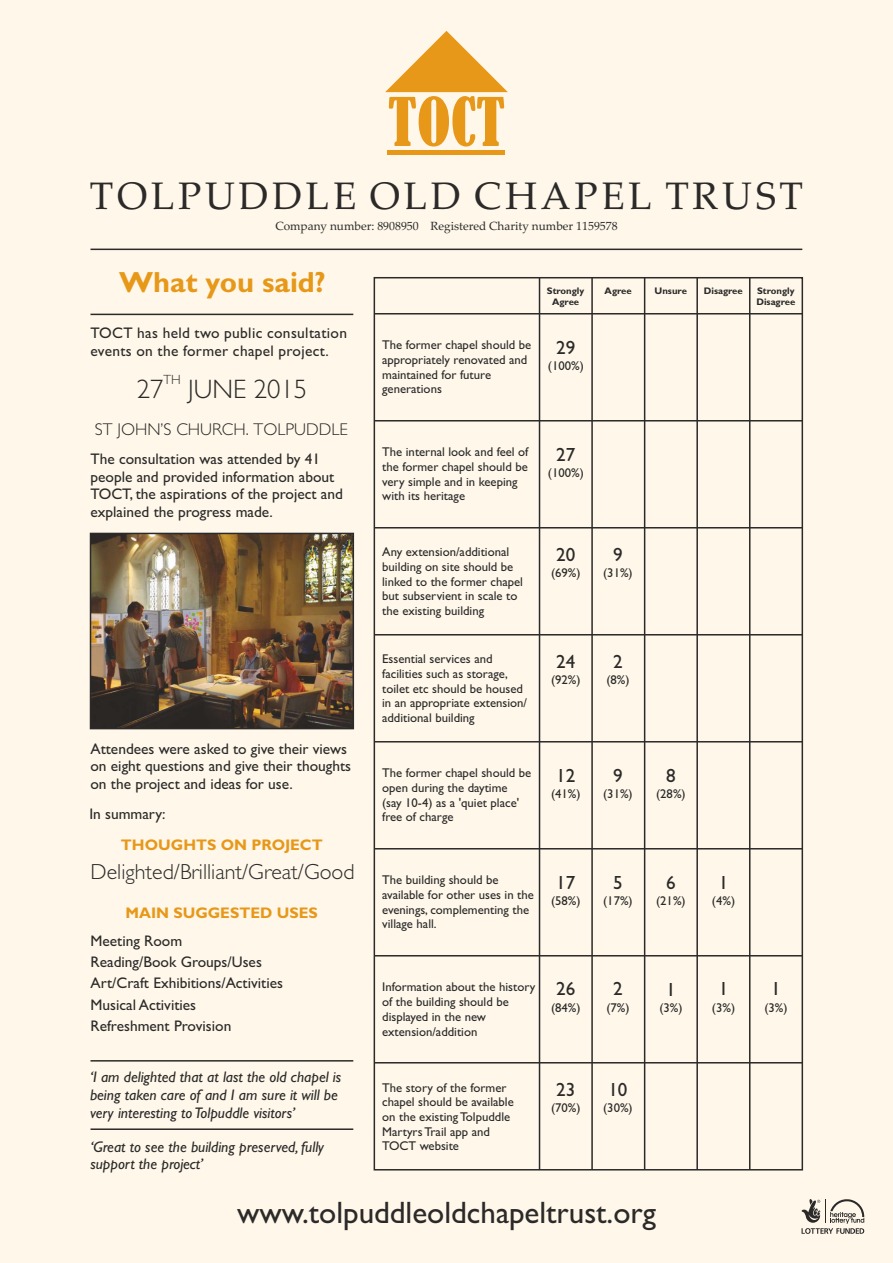
<style>
.page{position:relative;width:893px;height:1263px;background:#fff}
.page>*{position:absolute;margin:0;border:0;box-sizing:border-box;transform-origin:0 0}
.t1{font:38.4px "Palatino Linotype";letter-spacing:.095em;color:#2b2a29}
.t2{font:31.05px "Gill Sans";color:#2b2a29}
.t3{font:700 29.1px "Gill Sans";color:#e79819}
.t4{font:300 26.85px "Gill Sans";color:#2b2a29}
.t5{font:300 21.9px "Gill Sans";color:#2b2a29}
.t6{font:19.05px "Gill Sans";color:#2b2a29}
.t7{font:300 17.1px "Gill Sans";color:#2b2a29}
.t8{font:15.3px/17.9px "Gill Sans";color:#2b2a29}
.t9{font:italic 15.3px/17.9px "Gill Sans";color:#2b2a29}
.t10{font:15.3px/17.9px "Gill Sans";letter-spacing:.02em;color:#2b2a29}
.t11{font:700 15.3px "Gill Sans";color:#e79819}
.t12{font:300 13.35px "Gill Sans";color:#2b2a29}
.t13{font:12.75px/14.7px "Gill Sans";color:#2b2a29}
.t14{font:11.85px "Palatino Linotype";color:#2b2a29}
.t15{font:700 9.6px/11.1px "Gill Sans";color:#2b2a29;text-align:center}
</style>
<div class="page">
<div style="left:0;top:0;width:892px;height:1263px;background:#fef7ea"></div>
<svg style="left:801px;top:1199px;width:63px;height:35px"></svg>
<svg style="left:385px;top:31px;width:123px;height:116px"></svg>
<hr style="left:388px;top:150px;width:117px;height:4px;background:#e79819">
<hr style="left:91px;top:249px;width:711px;height:1px;background:#2b2a29">
<img style="left:93px;top:536px;width:258px;height:190px">
<div style="left:90px;top:533px;width:264px;height:196px;border:2px solid #2b2a29"></div>
<hr style="left:91px;top:1060px;width:262px;height:1px;background:#2b2a29">
<hr style="left:91px;top:1128px;width:262px;height:2px;background:#2b2a29">
<div style="left:374px;top:277px;width:429px;height:893px;border:2px solid #2b2a29"></div>
<hr style="left:374px;top:313px;width:428px;height:1px;background:#2b2a29">
<hr style="left:374px;top:420px;width:428px;height:1px;background:#2b2a29">
<hr style="left:374px;top:527px;width:428px;height:1px;background:#2b2a29">
<hr style="left:374px;top:634px;width:428px;height:1px;background:#2b2a29">
<hr style="left:374px;top:741px;width:428px;height:1px;background:#2b2a29">
<hr style="left:374px;top:848px;width:428px;height:1px;background:#2b2a29">
<hr style="left:374px;top:955px;width:428px;height:1px;background:#2b2a29">
<hr style="left:374px;top:1062px;width:428px;height:1px;background:#2b2a29">
<hr style="left:749px;top:278px;width:1px;height:892px;background:#2b2a29">
<hr style="left:696px;top:278px;width:2px;height:892px;background:#2b2a29">
<hr style="left:644px;top:278px;width:1px;height:892px;background:#2b2a29">
<hr style="left:591px;top:278px;width:2px;height:892px;background:#2b2a29">
<hr style="left:539px;top:278px;width:1px;height:892px;background:#2b2a29">
<hr style="left:91px;top:314px;width:262px;height:1px;background:#2b2a29">
<h1 class="t1" style="left:90px;top:181px;width:715px">TOLPUDDLE OLD CHAPEL TRUST</h1>
<p class="t14" style="left:275px;top:221px;width:344px">Company number: 8908950 Registered Charity number 1159578</p>
<h3 class="t3" style="left:119px;top:271px;width:208px">What you said?</h3>
<p class="t10" style="left:91px;top:325px;width:258px">TOCT has held two public consultation events on the former chapel project.</p>
<p class="t12" style="left:163px;top:375px;width:19px">TH</p>
<h3 class="t4" style="left:137px;top:379px;width:172px">27 JUNE 2015</h3>
<h3 class="t7" style="left:95px;top:423px;width:254px">ST JOHN’S CHURCH. TOLPUDDLE</h3>
<p class="t8" style="left:91px;top:451px;width:254px">The consultation was attended by 41 people and provided information about TOCT, the aspirations of the project and explained the progress made.</p>
<p class="t8" style="left:91px;top:741px;width:262px">Attendees were asked to give their views on eight questions and give their thoughts on the project and ideas for use.</p>
<p class="t8" style="left:89px;top:806px;width:78px">In summary:</p>
<p class="t11" style="left:121px;top:839px;width:203px">THOUGHTS ON PROJECT</p>
<h3 class="t5" style="left:91px;top:864px;width:266px">Delighted/Brilliant/Great/Good</h3>
<p class="t11" style="left:125px;top:907px;width:194px">MAIN SUGGESTED USES</p>
<p class="t8" style="left:91px;top:931px;width:194px;line-height:21.5px">Meeting Room<br>Reading/Book Groups/Uses<br>Art/Craft Exhibitions/Activities<br>Musical Activities<br>Refreshment Provision</p>
<p class="t9" style="left:90px;top:1070px;width:253px">‘I am delighted that at last the old chapel is being taken care of and I am sure it will be very interesting to Tolpuddle visitors’</p>
<p class="t9" style="left:90px;top:1139px;width:235px">‘Great to see the building preserved, fully support the project’</p>
<p class="t13" style="left:382px;top:339px;width:151px">The former chapel should be appropriately renovated and maintained for future generations</p>
<p class="t15" style="left:547px;top:286px;width:39px">Strongly<br>Agree</p>
<p class="t15" style="left:605px;top:286px;width:29px">Agree</p>
<p class="t15" style="left:655px;top:286px;width:34px">Unsure</p>
<p class="t15" style="left:704px;top:286px;width:40px">Disagree</p>
<p class="t15" style="left:756px;top:286px;width:40px;text-align:left">Strongly<br>Disagree</p>
<h3 class="t6" style="left:556px;top:340px;width:21px">29</h3>
<p class="t13" style="left:548px;top:360px;width:37px">(100%)</p>
<p class="t13" style="left:382px;top:446px;width:148px">The internal look and feel of the former chapel should be very simple and in keeping with its heritage</p>
<p class="t13" style="left:382px;top:546px;width:142px">Any extension/additional building on site should be linked to the former chapel but subservient in scale to the existing building</p>
<p class="t13" style="left:382px;top:653px;width:146px">Essential services and facilities such as storage, toilet etc should be housed in an appropriate extension/ additional building</p>
<p class="t13" style="left:382px;top:767px;width:151px">The former chapel should be open during the daytime<br>(say 10-4) as a 'quiet place' free of charge</p>
<h3 class="t6" style="left:556px;top:447px;width:21px">27</h3>
<p class="t13" style="left:548px;top:467px;width:37px">(100%)</p>
<h3 class="t6" style="left:556px;top:547px;width:21px">20</h3>
<p class="t13" style="left:551px;top:566px;width:31px">(69%)</p>
<h3 class="t6" style="left:556px;top:654px;width:21px">24</h3>
<p class="t13" style="left:551px;top:673px;width:31px">(92%)</p>
<h3 class="t6" style="left:556px;top:768px;width:21px">12</h3>
<p class="t13" style="left:551px;top:787px;width:31px">(41%)</p>
<h3 class="t6" style="left:613px;top:547px;width:11px">9</h3>
<p class="t13" style="left:603px;top:566px;width:31px">(31%)</p>
<h3 class="t6" style="left:613px;top:654px;width:11px">2</h3>
<p class="t13" style="left:606px;top:673px;width:25px">(8%)</p>
<h3 class="t6" style="left:613px;top:768px;width:11px">9</h3>
<p class="t13" style="left:603px;top:787px;width:31px">(31%)</p>
<h3 class="t6" style="left:666px;top:768px;width:11px">8</h3>
<p class="t13" style="left:656px;top:787px;width:31px">(28%)</p>
<p class="t13" style="left:382px;top:874px;width:153px">The building should be available for other uses in the evenings, complementing the village hall.</p>
<h3 class="t6" style="left:556px;top:876px;width:21px">17</h3>
<p class="t13" style="left:551px;top:895px;width:31px">(58%)</p>
<p class="t13" style="left:382px;top:981px;width:155px">Information about the history of the building should be displayed in the new extension/addition</p>
<h3 class="t6" style="left:556px;top:982px;width:21px">26</h3>
<p class="t13" style="left:551px;top:1001px;width:31px">(84%)</p>
<p class="t13" style="left:382px;top:1081px;width:133px">The story of the former chapel should be available on the existing Tolpuddle<br>Martyrs Trail app and<br>TOCT website</p>
<h3 class="t6" style="left:556px;top:1083px;width:21px">23</h3>
<p class="t13" style="left:551px;top:1102px;width:31px">(70%)</p>
<h3 class="t6" style="left:613px;top:876px;width:11px">5</h3>
<p class="t13" style="left:603px;top:895px;width:31px">(17%)</p>
<h3 class="t6" style="left:613px;top:982px;width:11px">2</h3>
<p class="t13" style="left:606px;top:1001px;width:25px">(7%)</p>
<h3 class="t6" style="left:608px;top:1083px;width:21px">10</h3>
<p class="t13" style="left:603px;top:1102px;width:31px">(30%)</p>
<h3 class="t6" style="left:666px;top:876px;width:11px">6</h3>
<p class="t13" style="left:656px;top:895px;width:31px">(21%)</p>
<h3 class="t6" style="left:666px;top:982px;width:11px">1</h3>
<p class="t13" style="left:659px;top:1001px;width:25px">(3%)</p>
<h3 class="t6" style="left:719px;top:876px;width:11px">1</h3>
<p class="t13" style="left:712px;top:895px;width:25px">(4%)</p>
<h3 class="t6" style="left:719px;top:982px;width:11px">1</h3>
<p class="t13" style="left:712px;top:1001px;width:25px">(3%)</p>
<h3 class="t6" style="left:771px;top:982px;width:11px">1</h3>
<p class="t13" style="left:764px;top:1001px;width:25px">(3%)</p>
<h2 class="t2" style="left:237px;top:1202px;width:420px">www.tolpuddleoldchapeltrust.org</h2>
</div>
